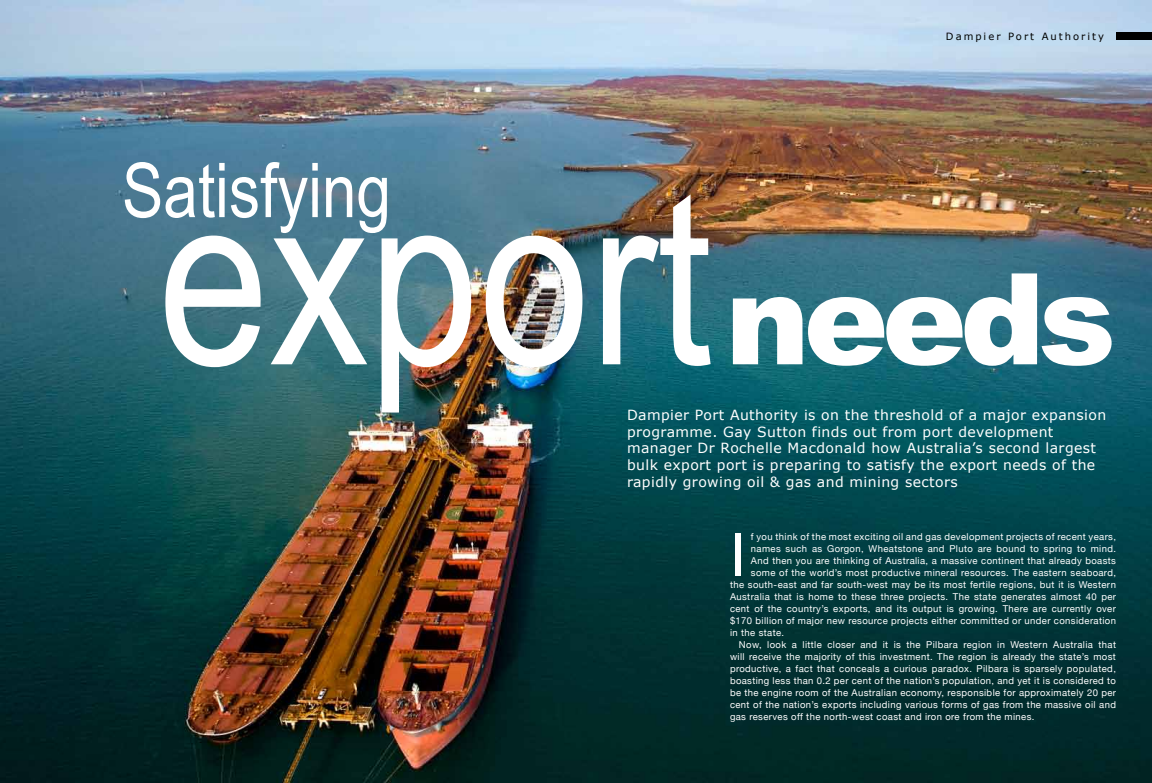
<style>
.page{position:relative;width:1152px;height:783px;background:#fff}
.page>*{position:absolute;margin:0;border:0;box-sizing:border-box;transform-origin:0 0}
.t1{font:242.8px "Arial Narrow";color:#fff}
.t2{font:75.7px "Arial Narrow";color:#fff}
.t3{font:59.9px "Helvetica Neue";color:#fff}
.t4{font:14px/16.8px "Verdana";letter-spacing:.03em;color:#fff}
.t5{font:10px "Verdana";letter-spacing:.2em;color:#000}
.t6{font:9.5px "Helvetica Neue";letter-spacing:.04em;color:#fff}
.s1{font-family:"Arial";font-weight:900;font-size:126.9px}
</style>
<div class="page">
<img style="left:0;top:0;width:1152px;height:783px">
<div style="left:1116px;top:32px;width:36px;height:8px;background:#000"></div>
<p class="t5" style="left:946px;top:30px;width:160px">Dampier Port Authority</p>
<h2 class="t2" style="left:122px;top:135px;width:271px">Satisfying</h2>
<h1 class="t1" style="left:159px;top:101px;width:959px">export<span class="s1">needs</span></h1>
<p class="t4" style="left:627px;top:406px;width:481px">Dampier Port Authority is on the threshold of a major expansion programme. Gay Sutton finds out from port development manager Dr Rochelle Macdonald how Australia’s second largest bulk export port is preparing to satisfy the export needs of the rapidly growing oil &amp; gas and mining sectors</p>
<h3 class="t3" style="left:730px;top:519px;width:17px">I</h3>
<p class="t6" style="left:751px;top:531px;width:367px">f you think of the most exciting oil and gas development projects of recent years,</p>
<p class="t6" style="left:751px;top:543px;width:367px">names such as Gorgon, Wheatstone and Pluto are bound to spring to mind.</p>
<p class="t6" style="left:751px;top:555px;width:367px">And then you are thinking of Australia, a massive continent that already boasts</p>
<p class="t6" style="left:751px;top:567px;width:367px">some of the world’s most productive mineral resources. The eastern seaboard,</p>
<p class="t6" style="left:730px;top:579px;width:387px">the south-east and far south-west may be its most fertile regions, but it is Western</p>
<p class="t6" style="left:730px;top:591px;width:388px">Australia that is home to these three projects. The state generates almost 40 per</p>
<p class="t6" style="left:730px;top:603px;width:387px">cent of the country’s exports, and its output is growing. There are currently over</p>
<p class="t6" style="left:730px;top:615px;width:388px">$170 billion of major new resource projects either committed or under consideration</p>
<p class="t6" style="left:730px;top:627px;width:56px">in the state.</p>
<p class="t6" style="left:739px;top:639px;width:379px">Now, look a little closer and it is the Pilbara region in Western Australia that</p>
<p class="t6" style="left:730px;top:651px;width:387px">will receive the majority of this investment. The region is already the state’s most</p>
<p class="t6" style="left:730px;top:663px;width:387px">productive, a fact that conceals a curious paradox. Pilbara is sparsely populated,</p>
<p class="t6" style="left:730px;top:675px;width:387px">boasting less than 0.2 per cent of the nation’s population, and yet it is considered to</p>
<p class="t6" style="left:730px;top:687px;width:388px">be the engine room of the Australian economy, responsible for approximately 20 per</p>
<p class="t6" style="left:730px;top:699px;width:387px">cent of the nation’s exports including various forms of gas from the massive oil and</p>
<p class="t6" style="left:730px;top:711px;width:306px">gas reserves off the north-west coast and iron ore from the mines.</p>
</div>
